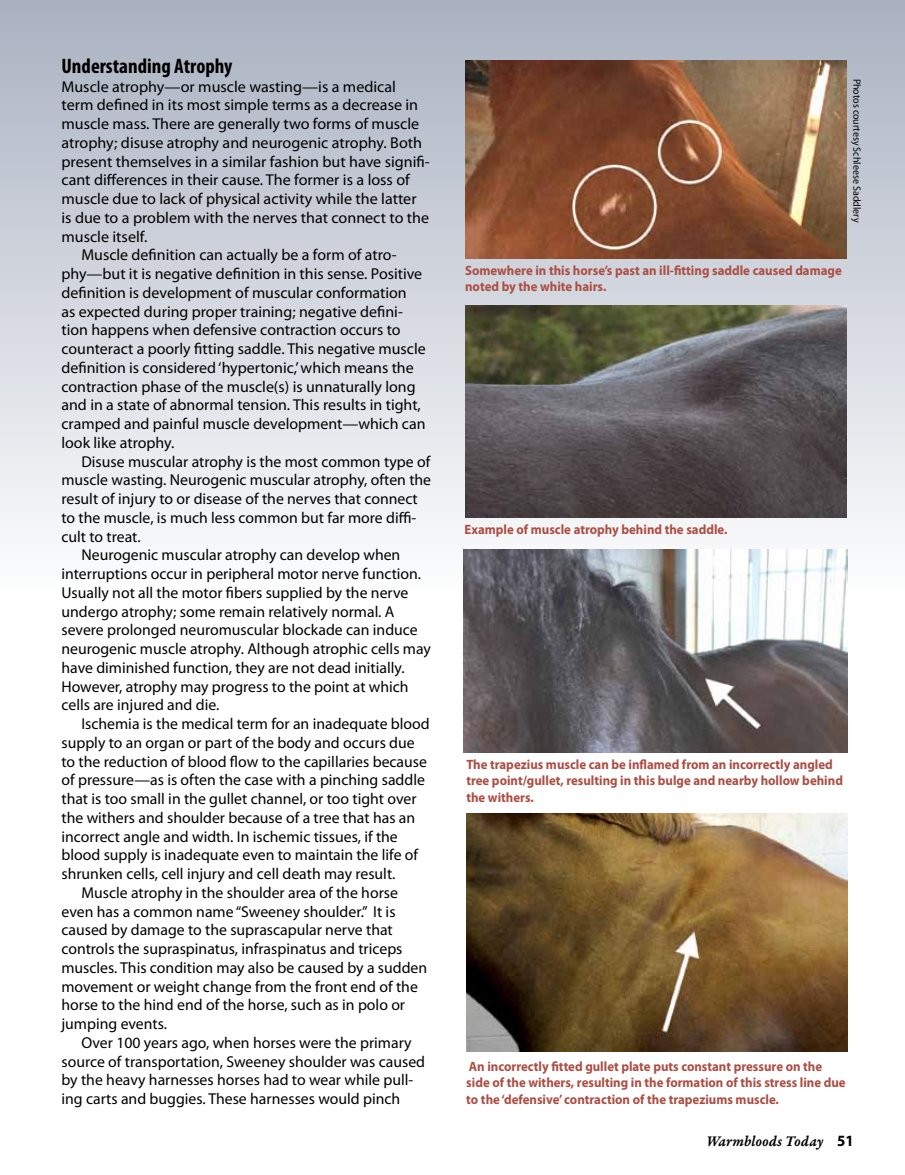
<style>
.page{position:relative;width:905px;height:1175px;background:#fff}
.page>*{position:absolute;margin:0;border:0;box-sizing:border-box;transform-origin:0 0}
.t1{font:700 condensed 21px "Myriad Pro";color:#000}
.t2{font:15.75px "Myriad Pro";color:#000}
.t3{font:15.75px "Garamond Premr Pro Smbd It Capt";color:#000;scale:.95 1}
.t4{font:700 13.5px/16.5px "Myriad Pro";color:#ac4e44;scale:.95 1}
.t5{font:10.5px "Myriad Pro";color:#000;scale:.95 1}
.s1{font-family:"Myriad Pro";font-weight:700}
</style>
<div class="page">
<svg style="left:0;top:0;width:904px;height:584px"></svg>
<img style="left:465px;top:60px;width:381px;height:199px">
<img style="left:465px;top:305px;width:381px;height:212px">
<img style="left:463px;top:550px;width:384px;height:202px">
<img style="left:466px;top:813px;width:381px;height:238px">
<h1 class="t1" style="left:61px;top:53px;width:172px">Understanding Atrophy</h1>
<p class="t2" style="left:61px;top:77px;width:336px">Muscle atrophy—or muscle wasting—is a medical</p>
<p class="t2" style="left:61px;top:95px;width:358px">term defined in its most simple terms as a decrease in</p>
<p class="t2" style="left:61px;top:114px;width:359px">muscle mass. There are generally two forms of muscle</p>
<p class="t2" style="left:61px;top:133px;width:362px">atrophy; disuse atrophy and neurogenic atrophy. Both</p>
<p class="t2" style="left:61px;top:151px;width:370px">present themselves in a similar fashion but have signifi-</p>
<p class="t2" style="left:61px;top:170px;width:350px">cant differences in their cause. The former is a loss of</p>
<p class="t2" style="left:61px;top:189px;width:356px">muscle due to lack of physical activity while the latter</p>
<p class="t2" style="left:61px;top:208px;width:369px">is due to a problem with the nerves that connect to the</p>
<p class="t2" style="left:61px;top:226px;width:87px">muscle itself.</p>
<p class="t2" style="left:81px;top:245px;width:316px">Muscle definition can actually be a form of atro-</p>
<p class="t2" style="left:61px;top:264px;width:362px">phy—but it is negative definition in this sense. Positive</p>
<p class="t2" style="left:61px;top:283px;width:347px">definition is development of muscular conformation</p>
<p class="t2" style="left:61px;top:301px;width:343px">as expected during proper training; negative defini-</p>
<p class="t2" style="left:61px;top:320px;width:341px">tion happens when defensive contraction occurs to</p>
<p class="t2" style="left:61px;top:339px;width:366px">counteract a poorly fitting saddle. This negative muscle</p>
<p class="t2" style="left:61px;top:358px;width:354px">definition is considered ‘hypertonic,’ which means the</p>
<p class="t2" style="left:61px;top:376px;width:355px">contraction phase of the muscle(s) is unnaturally long</p>
<p class="t2" style="left:61px;top:395px;width:361px">and in a state of abnormal tension. This results in tight,</p>
<p class="t2" style="left:61px;top:414px;width:365px">cramped and painful muscle development—which can</p>
<p class="t2" style="left:61px;top:433px;width:114px">look like atrophy.</p>
<p class="t2" style="left:81px;top:452px;width:350px">Disuse muscular atrophy is the most common type of</p>
<p class="t2" style="left:61px;top:470px;width:371px">muscle wasting. Neurogenic muscular atrophy, often the</p>
<p class="t2" style="left:61px;top:489px;width:358px">result of injury to or disease of the nerves that connect</p>
<p class="t2" style="left:61px;top:508px;width:356px">to the muscle, is much less common but far more diffi-</p>
<p class="t2" style="left:61px;top:526px;width:81px">cult to treat.</p>
<p class="t2" style="left:81px;top:545px;width:320px">Neurogenic muscular atrophy can develop when</p>
<p class="t2" style="left:61px;top:564px;width:361px">interruptions occur in peripheral motor nerve function.</p>
<p class="t2" style="left:61px;top:583px;width:348px">Usually not all the motor fibers supplied by the nerve</p>
<p class="t2" style="left:61px;top:601px;width:334px">undergo atrophy; some remain relatively normal. A</p>
<p class="t2" style="left:61px;top:620px;width:358px">severe prolonged neuromuscular blockade can induce</p>
<p class="t2" style="left:61px;top:639px;width:371px">neurogenic muscle atrophy. Although atrophic cells may</p>
<p class="t2" style="left:61px;top:658px;width:344px">have diminished function, they are not dead initially.</p>
<p class="t2" style="left:61px;top:676px;width:349px">However, atrophy may progress to the point at which</p>
<p class="t2" style="left:61px;top:695px;width:159px">cells are injured and die.</p>
<p class="t2" style="left:81px;top:714px;width:350px">Ischemia is the medical term for an inadequate blood</p>
<p class="t2" style="left:61px;top:733px;width:355px">supply to an organ or part of the body and occurs due</p>
<p class="t2" style="left:61px;top:751px;width:367px">to the reduction of blood flow to the capillaries because</p>
<p class="t2" style="left:61px;top:770px;width:365px">of pressure—as is often the case with a pinching saddle</p>
<p class="t2" style="left:61px;top:789px;width:356px">that is too small in the gullet channel, or too tight over</p>
<p class="t2" style="left:61px;top:808px;width:355px">the withers and shoulder because of a tree that has an</p>
<p class="t2" style="left:61px;top:826px;width:338px">incorrect angle and width. In ischemic tissues, if the</p>
<p class="t2" style="left:61px;top:845px;width:358px">blood supply is inadequate even to maintain the life of</p>
<p class="t2" style="left:61px;top:864px;width:335px">shrunken cells, cell injury and cell death may result.</p>
<p class="t2" style="left:81px;top:883px;width:318px">Muscle atrophy in the shoulder area of the horse</p>
<p class="t2" style="left:61px;top:901px;width:335px">even has a common name “Sweeney shoulder.” It is</p>
<p class="t2" style="left:61px;top:920px;width:333px">caused by damage to the suprascapular nerve that</p>
<p class="t2" style="left:61px;top:939px;width:342px">controls the supraspinatus, infraspinatus and triceps</p>
<p class="t2" style="left:61px;top:958px;width:367px">muscles. This condition may also be caused by a sudden</p>
<p class="t2" style="left:61px;top:976px;width:358px">movement or weight change from the front end of the</p>
<p class="t2" style="left:61px;top:995px;width:345px">horse to the hind end of the horse, such as in polo or</p>
<p class="t2" style="left:61px;top:1014px;width:107px">jumping events.</p>
<p class="t2" style="left:81px;top:1033px;width:332px">Over 100 years ago, when horses were the primary</p>
<p class="t2" style="left:61px;top:1051px;width:365px">source of transportation, Sweeney shoulder was caused</p>
<p class="t2" style="left:61px;top:1070px;width:353px">by the heavy harnesses horses had to wear while pull-</p>
<p class="t2" style="left:61px;top:1089px;width:340px">ing carts and buggies. These harnesses would pinch</p>
<p class="t5" style="left:863px;top:78px;width:153px;rotate:90deg">Photos courtesy Schleese Saddlery</p>
<p class="t4" style="left:465px;top:262px;width:398px">Somewhere in this horse’s past an ill-fitting saddle caused damage noted by the white hairs.</p>
<p class="t4" style="left:464px;top:521px;width:278px">Example of muscle atrophy behind the saddle.</p>
<p class="t4" style="left:466px;top:755px;width:398px">The trapezius muscle can be inflamed from an incorrectly angled tree point/gullet, resulting in this bulge and nearby hollow behind the withers.</p>
<p class="t4" style="left:466px;top:1057px;width:401px">An incorrectly fitted gullet plate puts constant pressure on the side of the withers, resulting in the formation of this stress line due to the ‘defensive’ contraction of the trapeziums muscle.</p>
<p class="t3" style="left:706px;top:1131px;width:156px">Warmbloods Today <span class="s1">51</span></p>
</div>
